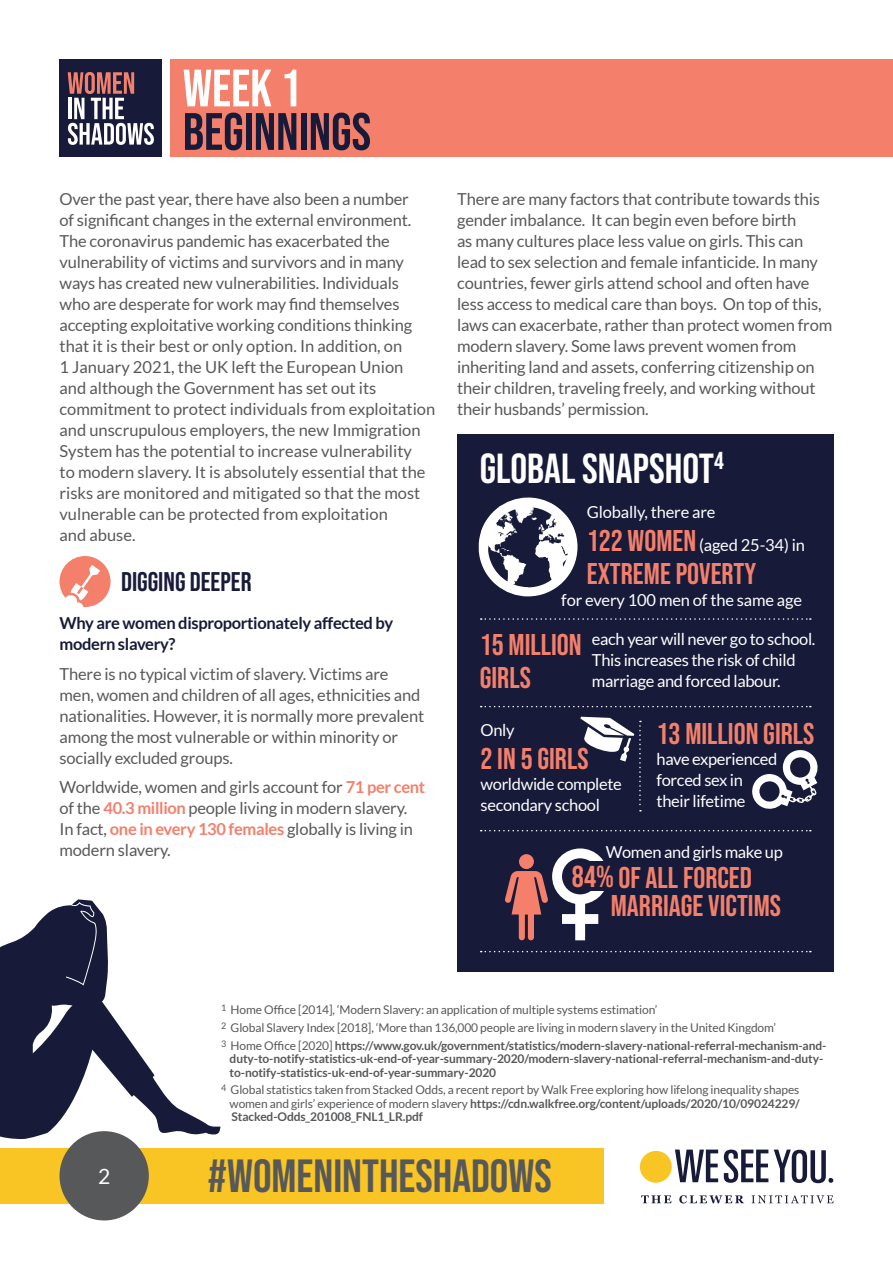
<style>
.page{position:relative;width:893px;height:1263px;background:#fff}
.page>*{position:absolute;margin:0;border:0;box-sizing:border-box;transform-origin:0 0}
.t1{font:52.5px/43.5px "Bebas Neue";color:#171b39}
.t2{font:46.5px "Bebas Neue";color:#57585a}
.t3{font:42px "Bebas Neue";color:#fff}
.t4{font:30px/33px "Bebas Neue";color:#f4806b}
.t5{font:27px "Bebas Neue";color:#171b39}
.t6{font:21px "Lato";color:#fff}
.t7{font:16.5px/21px "Lato";letter-spacing:-.01em;color:#57585a}
.t8{font:16.5px/21px "Lato";letter-spacing:-.02em;color:#fff}
.t9{font:700 16.5px/21px "Lato";letter-spacing:-.02em;color:#171b39}
.t10{font:12px/13.5px "Lato";letter-spacing:-.01em;color:#57585a;text-align:justify}
.t11{font:700 12px/13.5px "Lato";letter-spacing:-.01em;color:#57585a}
.s1{color:#fff}
.s2{font-weight:700;color:#f4806b}
.s3{font-family:"Bebas Neue";font-size:30px;color:#f4806b}
.s4{font-size:30.3px}
.s5{font-weight:400}
.s6{font-weight:700}
</style>
<div class="page">
<svg style="left:641px;top:1195px;width:30px;height:8px"></svg>
<svg style="left:679px;top:1195px;width:65px;height:8px"></svg>
<svg style="left:751px;top:1195px;width:82px;height:8px"></svg>
<svg style="left:724px;top:1149px;width:44px;height:34px"></svg>
<svg style="left:640px;top:1149px;width:78px;height:34px"></svg>
<svg style="left:774px;top:1149px;width:59px;height:34px"></svg>
<div style="left:0;top:1148px;width:604px;height:55px;background:#f8c525"></div>
<div style="left:60px;top:1131px;width:89px;height:89px;background:#57585a;border-radius:50%"></div>
<div style="left:60px;top:556px;width:51px;height:51px;background:#f4806b;border-radius:50%"></div>
<svg style="left:59px;top:565px;width:41px;height:42px"></svg>
<svg style="left:0;top:899px;width:221px;height:240px"></svg>
<div style="left:457px;top:435px;width:376px;height:537px;background:#171b39"></div>
<svg style="left:752px;top:750px;width:66px;height:59px"></svg>
<svg style="left:481px;top:706px;width:330px;height:1px"></svg>
<svg style="left:481px;top:830px;width:330px;height:1px"></svg>
<svg style="left:481px;top:951px;width:330px;height:1px"></svg>
<svg style="left:481px;top:618px;width:330px;height:2px"></svg>
<svg style="left:580px;top:717px;width:61px;height:94px"></svg>
<svg style="left:479px;top:497px;width:98px;height:99px"></svg>
<svg style="left:505px;top:848px;width:99px;height:92px"></svg>
<div style="left:170px;top:60px;width:723px;height:97px;background:#f4806b"></div>
<div style="left:60px;top:60px;width:102px;height:97px;background:#171b39"></div>
<svg style="left:68px;top:72px;width:86px;height:73px"></svg>
<p class="t1" style="left:183px;top:66px;width:190px"><span class="s1">WEEK 1<br></span>BEGINNINGS</p>
<p class="t7" style="left:60px;top:189px;width:377px">Over the past year, there have also been a number<br>of significant changes in the external environment.<br>The coronavirus pandemic has exacerbated the vulnerability of victims and survivors and in many ways has created new vulnerabilities. Individuals<br>who are desperate for work may find themselves accepting exploitative working conditions thinking that it is their best or only option. In addition, on<br>1 January 2021, the UK left the European Union<br>and although the Government has set out its commitment to protect individuals from exploitation and unscrupulous employers, the new Immigration System has the potential to increase vulnerability<br>to modern slavery. It is absolutely essential that the risks are monitored and mitigated so that the most vulnerable can be protected from exploitation<br>and abuse.</p>
<p class="t5" style="left:121px;top:567px;width:132px">DIGGING DEEPER</p>
<p class="t9" style="left:60px;top:613px;width:335px">Why are women disproportionately affected by modern slavery?</p>
<p class="t7" style="left:60px;top:663px;width:366px">There is no typical victim of slavery. Victims are men, women and children of all ages, ethnicities and nationalities. However, it is normally more prevalent among the most vulnerable or within minority or socially excluded groups.</p>
<p class="t7" style="left:60px;top:777px;width:367px">Worldwide, women and girls account for <span class="s2">71 per cent </span>of the <span class="s2">40.3 million</span> people living in modern slavery.<br>In fact, <span class="s2">one in every 130 females</span> globally is living in modern slavery.</p>
<p class="t7" style="left:457px;top:189px;width:377px">There are many factors that contribute towards this gender imbalance. It can begin even before birth<br>as many cultures place less value on girls. This can lead to sex selection and female infanticide. In many countries, fewer girls attend school and often have less access to medical care than boys. On top of this, laws can exacerbate, rather than protect women from modern slavery. Some laws prevent women from inheriting land and assets, conferring citizenship on their children, traveling freely, and working without their husbands’ permission.</p>
<p class="t3" style="left:480px;top:445px;width:246px">GLOBAL SNAPSHOT<sup>4</sup></p>
<p class="t8" style="left:587px;top:496px;width:220px;line-height:33px">Globally, there are<br><span class="s3">122 WOMEN</span> (aged 25-34) in</p>
<p class="t4" style="left:587px;top:557px;width:171px">EXTREME POVERTY</p>
<p class="t8" style="left:561px;top:589px;width:242px">for every 100 men of the same age</p>
<p class="t4" style="left:480px;top:627px;width:103px">15 MILLION<br>GIRLS</p>
<p class="t8" style="left:592px;top:629px;width:225px">each year will never go to school.<br>This increases the risk of child marriage and forced labour.</p>
<p class="t8" style="left:480px;top:719px;width:36px">Only</p>
<p class="t4" style="left:480px;top:742px;width:110px">2 IN 5 GIRLS</p>
<p class="t8" style="left:480px;top:773px;width:143px">worldwide complete secondary school</p>
<p class="t4" style="left:657px;top:717px;width:159px">13 MILLION GIRLS</p>
<p class="t8" style="left:657px;top:748px;width:122px">have experienced forced sex in their lifetime</p>
<p class="t8" style="left:606px;top:841px;width:179px">Women and girls make up</p>
<p class="t4" style="left:572px;top:860px;width:182px"><span class="s4">84%</span>OF ALL FORCED</p>
<p class="t4" style="left:611px;top:889px;width:172px">MARRIAGE VICTIMS</p>
<p class="t10" style="left:221px;top:1003px;width:438px"><sup>1</sup> Home Office [2014], ‘Modern Slavery: an application of multiple systems estimation’</p>
<p class="t10" style="left:221px;top:1021px;width:556px"><sup>2</sup> Global Slavery Index [2018], ‘More than 136,000 people are living in modern slavery in the United Kingdom’</p>
<p class="t11" style="left:230px;top:1038px;width:598px;text-indent:-9px"><sup>3</sup> <span class="s5">Home Office [2020]</span> https://www.gov.uk/government/statistics/modern-slavery-national-referral-mechanism-and&shy;duty-to-notify-statistics-uk-end-of-year-summary-2020/modern-slavery-national-referral-mechanism-and-duty&shy;to-notify-statistics-uk-end-of-year-summary-2020</p>
<p class="t10" style="left:230px;top:1083px;width:572px;text-indent:-9px"><sup>4</sup> Global statistics taken from Stacked Odds, a recent report by Walk Free exploring how lifelong inequality shapes women and girls’ experience of modern slavery <span class="s6">https://cdn.walkfree.org/content/uploads/2020/10/09024229/ Stacked-Odds_201008_FNL1_LR.pdf</span></p>
<p class="t6" style="left:98px;top:1165px;width:14px">2</p>
<p class="t2" style="left:208px;top:1150px;width:345px">#WOMENINTHESHADOWS</p>
</div>
